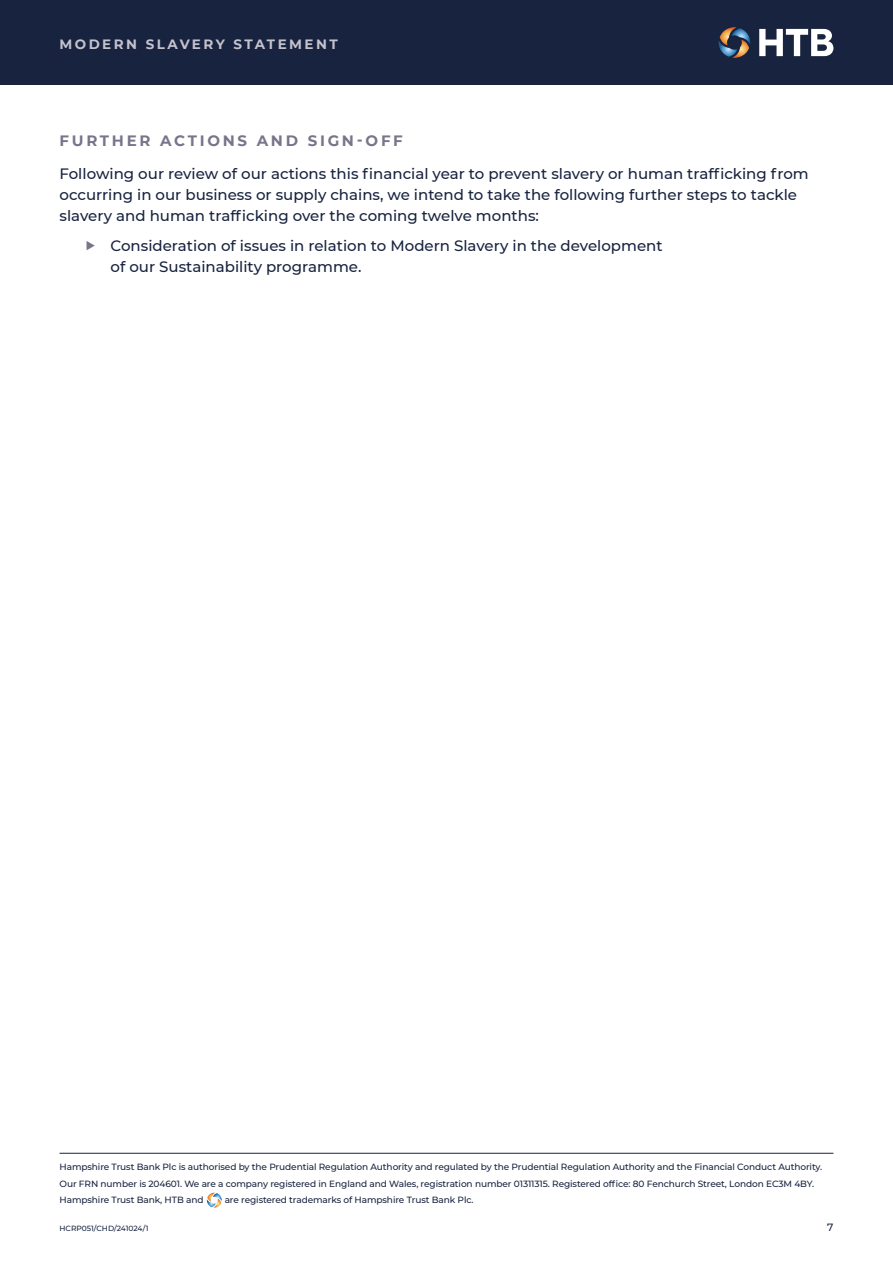
<style>
.page{position:relative;width:893px;height:1263px;background:#fff}
.page>*{position:absolute;margin:0;border:0;box-sizing:border-box;transform-origin:0 0}
.t1{font:500 15px/21px "Montserrat";color:#18233f}
.t2{font:700 15px "Montserrat";letter-spacing:.18em;color:#78758b}
.t3{font:700 13.5px "Montserrat";letter-spacing:.18em;color:#c4c2cd}
.t4{font:500 10.5px "Montserrat";color:#18233f}
.t5{font:500 9px/16.5px "Montserrat";letter-spacing:-.01em;color:#18233f}
.t6{font:500 7.5px "Montserrat";color:#18233f}
</style>
<div class="page">
<hr style="left:60px;top:1153px;width:773px;height:1px;background:#18233f">
<svg style="left:207px;top:1193px;width:15px;height:14px"></svg>
<div style="left:0;top:0;width:893px;height:85px;background:#18233f"></div>
<svg style="left:759px;top:29px;width:74px;height:27px"></svg>
<svg style="left:719px;top:27px;width:32px;height:31px"></svg>
<h2 class="t3" style="left:60px;top:35px;width:280px">MODERN SLAVERY STATEMENT</h2>
<h1 class="t2" style="left:60px;top:129px;width:345px">FURTHER ACTIONS AND SIGN-OFF</h1>
<p class="t1" style="left:60px;top:163px;width:751px">Following our review of our actions this financial year to prevent slavery or human trafficking from occurring in our business or supply chains, we intend to take the following further steps to tackle slavery and human trafficking over the coming twelve months:</p>
<h1 class="t1" style="left:111px;top:234px;width:554px">Consideration of issues in relation to Modern Slavery in the development of our Sustainability programme.</h1>
<p class="t5" style="left:60px;top:1159px;width:764px">Hampshire Trust Bank Plc is authorised by the Prudential Regulation Authority and regulated by the Prudential Regulation Authority and the Financial Conduct Authority.<br>Our FRN number is 204601. We are a company registered in England and Wales, registration number 01311315. Registered office: 80 Fenchurch Street, London EC3M 4BY.<br>Hampshire Trust Bank, HTB and</p>
<p class="t5" style="left:225px;top:1192px;width:250px">are registered trademarks of Hampshire Trust Bank Plc.</p>
<p class="t6" style="left:60px;top:1223px;width:90px">HCRP051/CHD/241024/1</p>
<p class="t4" style="left:827px;top:1219px;width:8px">7</p>
</div>
